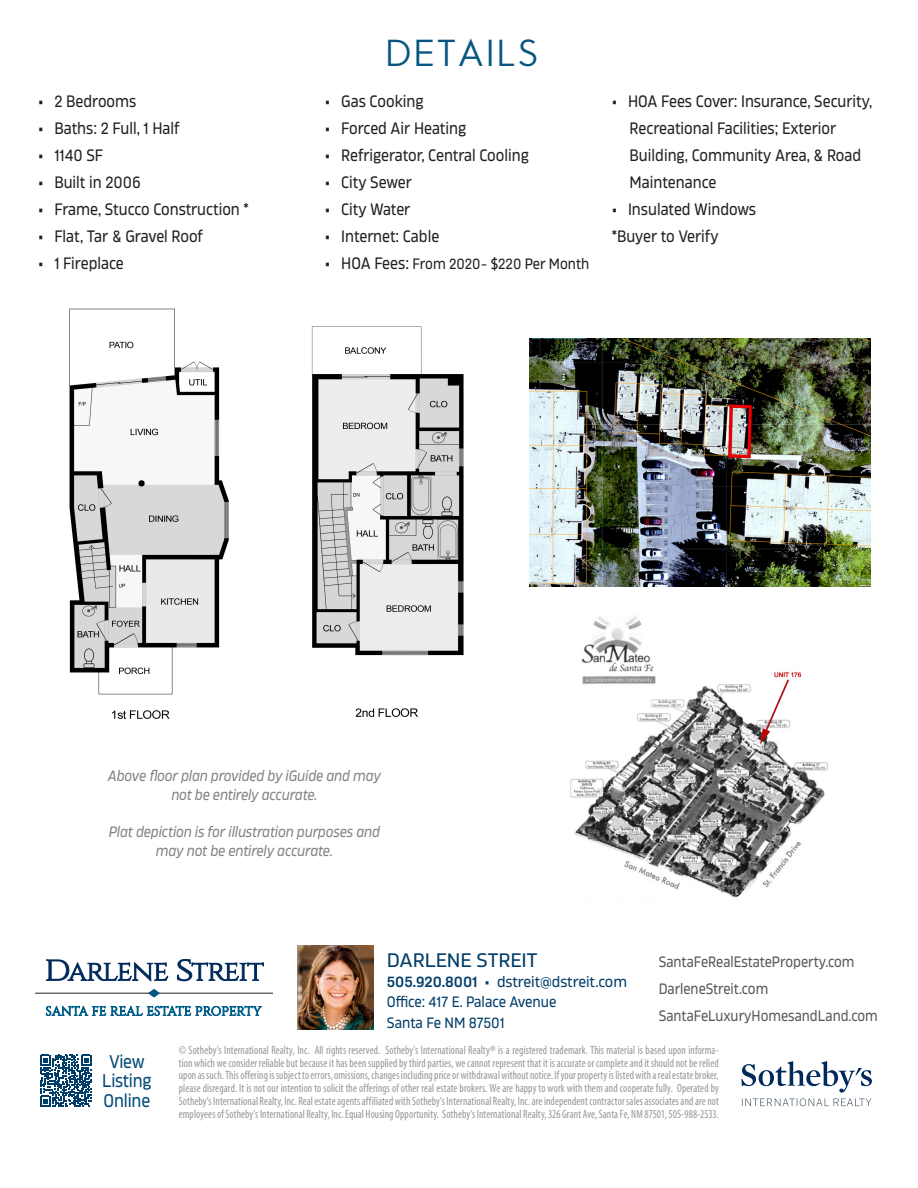
<style>
.page{position:relative;width:918px;height:1188px;background:#fff}
.page>*{position:absolute;margin:0;border:0;box-sizing:border-box;transform-origin:0 0}
.t1{font:36px "Aramis";letter-spacing:.12em;color:#075580}
.t2{font:19.5px "Karibu";letter-spacing:-.015em;color:#003d68;scale:1.05 1}
.t3{font:18.3px "Karibu";letter-spacing:-.01em;color:#004977;scale:.93 1}
.Details-Bullets{font:16.5px/27px "Karibu";color:#231f20;scale:.93 1}
.t4{font:italic 15px/18.8px "Karibu";letter-spacing:-.01em;color:#808285;text-align:center;scale:.93 1}
.t5{font:15px "Karibu";color:#57585a;scale:.92 1}
.t6{font:15px "Karibu";letter-spacing:-.005em;color:#003d68;scale:.95 1}
.t7{font:15px "Karibu";letter-spacing:-.005em;color:#003d68}
.Details-Bullets-2{font:15px "Karibu";color:#231f20;scale:.93 1}
.t8{font:condensed 12px/12.8px "Myriad";letter-spacing:.01em;color:#939598;text-align:justify;scale:.9 1}
.s1{font-size:16.5px}
.s2{font-weight:600}
</style>
<div class="page">
<img style="left:69px;top:308px;width:395px;height:411px">
<img style="left:530px;top:338px;width:341px;height:249px">
<img style="left:570px;top:616px;width:258px;height:281px">
<img style="left:298px;top:945px;width:75px;height:85px">
<svg style="left:46px;top:960px;width:122px;height:21px"></svg>
<svg style="left:177px;top:959px;width:87px;height:22px"></svg>
<hr style="left:35px;top:993px;width:238px;height:1px;background:#231f20">
<svg style="left:148px;top:989px;width:12px;height:9px"></svg>
<svg style="left:46px;top:1006px;width:216px;height:10px"></svg>
<svg style="left:741px;top:1061px;width:131px;height:45px"></svg>
<svg style="left:40px;top:1055px;width:52px;height:52px"></svg>
<p class="Details-Bullets" style="left:38px;top:87px;width:107px">• 2 Bedrooms</p>
<p class="Details-Bullets" style="left:38px;top:114px;width:154px">• Baths: 2 Full, 1 Half</p>
<p class="Details-Bullets" style="left:38px;top:141px;width:71px">• 1140 SF</p>
<p class="Details-Bullets" style="left:38px;top:168px;width:112px">• Built in 2006</p>
<p class="Details-Bullets" style="left:38px;top:195px;width:228px">• Frame, Stucco Construction *</p>
<p class="Details-Bullets" style="left:38px;top:222px;width:179px">• Flat, Tar &amp; Gravel Roof</p>
<p class="Details-Bullets" style="left:38px;top:249px;width:94px">• 1 Fireplace</p>
<p class="t1" style="left:387px;top:27px;width:152px">DETAILS</p>
<p class="Details-Bullets" style="left:325px;top:87px;width:108px">• Gas Cooking</p>
<p class="Details-Bullets" style="left:325px;top:114px;width:153px">• Forced Air Heating</p>
<p class="Details-Bullets" style="left:325px;top:141px;width:221px">• Refrigerator, Central Cooling</p>
<p class="Details-Bullets" style="left:325px;top:168px;width:95px">• City Sewer</p>
<p class="Details-Bullets" style="left:325px;top:195px;width:93px">• City Water</p>
<p class="Details-Bullets" style="left:325px;top:222px;width:124px">• Internet: Cable</p>
<p class="Details-Bullets-2" style="left:325px;top:254px;width:286px"><span class="s1">• HOA Fees:</span> From 2020- $220 Per Month</p>
<p class="Details-Bullets" style="left:630px;top:87px;width:262px;text-indent:-18px">• HOA Fees Cover: Insurance, Security,<br>Recreational Facilities; Exterior<br>Building, Community Area, &amp; Road<br>Maintenance</p>
<p class="Details-Bullets" style="left:612px;top:195px;width:157px">• Insulated Windows</p>
<p class="Details-Bullets" style="left:612px;top:222px;width:116px">*Buyer to Verify</p>
<p class="t4" style="left:108px;top:766px;width:295px">Above floor plan provided by iGuide and may not be entirely accurate.</p>
<p class="t4" style="left:109px;top:822px;width:293px">Plat depiction is for illustration purposes and may not be entirely accurate.</p>
<p class="t3" style="left:109px;top:1050px;width:40px">View</p>
<p class="t3" style="left:102px;top:1069px;width:54px">Listing</p>
<p class="t3" style="left:104px;top:1089px;width:52px">Online</p>
<p class="t2" style="left:387px;top:948px;width:145px">DARLENE STREIT</p>
<p class="t7" style="left:387px;top:972px;width:242px"><span class="s2">505.920.8001</span> • dstreit@dstreit.com</p>
<p class="t6" style="left:387px;top:993px;width:180px">Office: 417 E. Palace Avenue</p>
<p class="t6" style="left:387px;top:1013px;width:126px">Santa Fe NM 87501</p>
<p class="t5" style="left:659px;top:952px;width:214px">SantaFeRealEstateProperty.com</p>
<p class="t5" style="left:659px;top:979px;width:121px">DarleneStreit.com</p>
<p class="t5" style="left:659px;top:1006px;width:240px">SantaFeLuxuryHomesandLand.com</p>
<p class="t8" style="left:179px;top:1044px;width:602px">© Sotheby’s International Realty, Inc. All rights reserved. Sotheby’s International Realty® is a registered trademark. This material is based upon informa&shy;tion which we consider reliable but because it has been supplied by third parties, we cannot represent that it is accurate or complete and it should not be relied upon as such. This offering is subject to errors, omissions, changes including price orwithdrawal without notice. If your property is listed with a real estate broker, please disregard. It is not our intention to solicit the offerings of other real estate brokers. We are happy to work with them and cooperate fully. Operated by Sotheby’s International Realty, Inc. Real estate agents affiliated with Sotheby’s International Realty, Inc. are independent contractor sales associates and are not employees of Sotheby’s International Realty, Inc.Equal Housing Opportunity. Sotheby’s International Realty, 326 Grant Ave, Santa Fe, NM 87501, 505-988-2533.</p>
</div>
